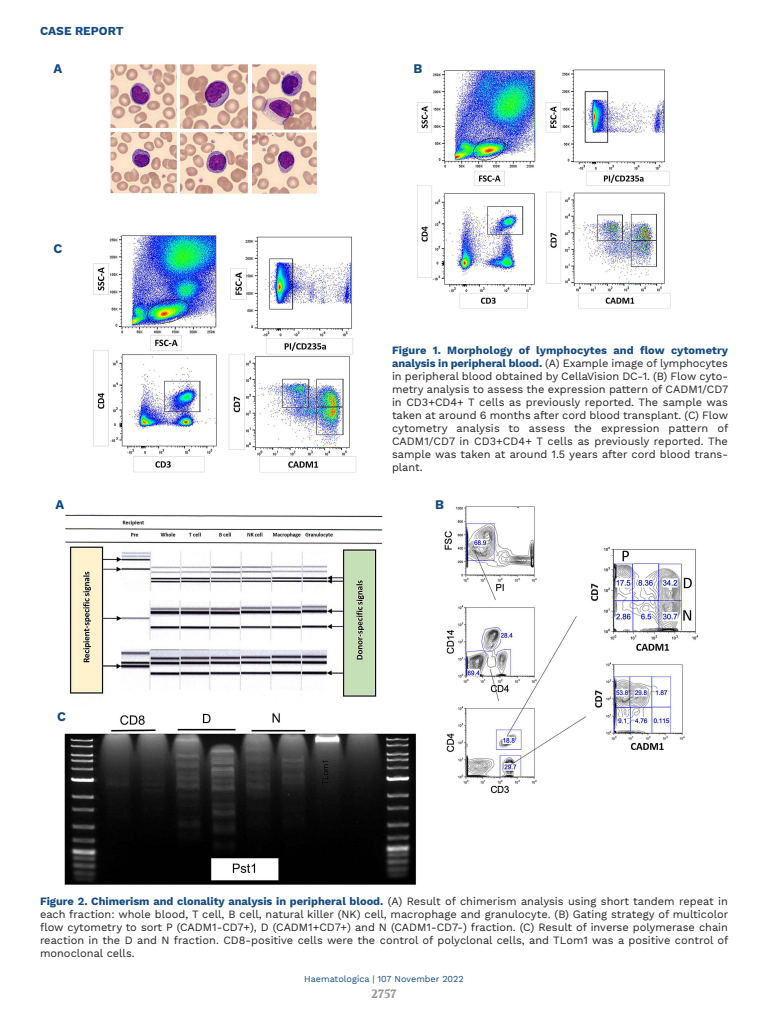
<style>
.page{position:relative;width:768px;height:1024px;background:#fff}
.page>*{position:absolute;margin:0;border:0;box-sizing:border-box;transform-origin:0 0}
.t1{font:700 13px "Work Sans";color:#134a80}
.t2{font:700 12px "Work Sans";color:#134a80}
.t3{font:700 12px "Volkhov";color:#939598}
.t4{font:11px/13px "Work Sans";color:#231f20;text-align:justify}
.t5{font:9px "Work Sans";color:#134a80}
.s1{font-weight:700;color:#134a80}
</style>
<div class="page">
<img style="left:93px;top:64px;width:578px;height:409px">
<img style="left:64px;top:506px;width:634px;height:379px">
<p class="t2" style="left:40px;top:24px;width:85px">CASE REPORT</p>
<p class="t1" style="left:54px;top:61px;width:10px">A</p>
<p class="t1" style="left:414px;top:61px;width:10px">B</p>
<p class="t1" style="left:54px;top:241px;width:10px">C</p>
<p class="t4" style="left:392px;top:343px;width:338px"><span class="s1">Figure 1. Morphology of lymphocytes and flow cytometry analysis in peripheral blood.</span> (A) Example image of lymphocytes in peripheral blood obtained by CellaVision DC-1. (B) Flow cyto&shy;metry analysis to assess the expression pattern of CADM1/CD7 in CD3+CD4+ T cells as previously reported. The sample was taken at around 6 months after cord blood transplant. (C) Flow cytometry analysis to assess the expression pattern of CADM1/CD7 in CD3+CD4+ T cells as previously reported. The sample was taken at around 1.5 years after cord blood trans&shy;plant.</p>
<p class="t1" style="left:56px;top:497px;width:10px">A</p>
<p class="t1" style="left:435px;top:497px;width:10px">B</p>
<p class="t1" style="left:57px;top:709px;width:10px">C</p>
<p class="t4" style="left:40px;top:895px;width:690px"><span class="s1">Figure 2. Chimerism and clonality analysis in peripheral blood.</span> (A) Result of chimerism analysis using short tandem repeat in each fraction: whole blood, T cell, B cell, natural killer (NK) cell, macrophage and granulocyte. (B) Gating strategy of multicolor flow cytometry to sort P (CADM1-CD7+), D (CADM1+CD7+) and N (CADM1-CD7-) fraction. (C) Result of inverse polymerase chain reaction in the D and N fraction. CD8-positive cells were the control of polyclonal cells, and TLom1 was a positive control of monoclonal cells.</p>
<p class="t5" style="left:304px;top:974px;width:161px">Haematologica | 107 November 2022</p>
<p class="t3" style="left:372px;top:987px;width:26px">2757</p>
</div>
